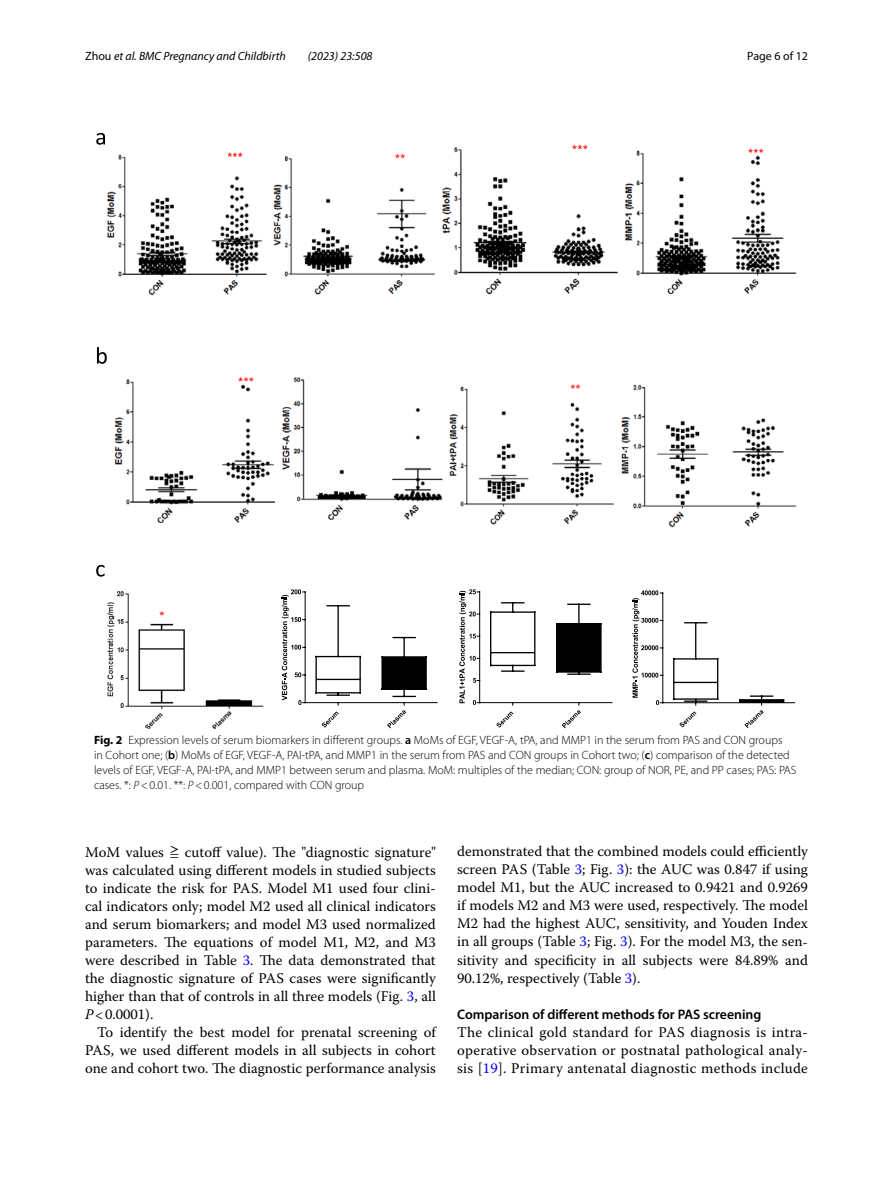
<style>
.page{position:relative;width:893px;height:1187px;background:#fff}
.page>*{position:absolute;margin:0;border:0;box-sizing:border-box;transform-origin:0 0}
.t1{font:14.7px/18px "Warnock Pro";color:#000;text-align:justify}
.t2{font:600 13.8px "Myriad Pro";color:#000}
.t3{font:300 12px/15px "Myriad Pro";color:#000}
.t4{font:italic 12px "Myriad Pro";color:#000}
.t5{font:12px "Myriad Pro";color:#000}
.s1{font-style:normal}
.s2{font-weight:700}
.s3{font-weight:600}
.s4{font-style:italic}
.s5{font-family:"Code 2000"}
.s6{color:#00f}
</style>
<div class="page">
<img style="left:108px;top:144px;width:689px;height:584px">
<hr style="left:305px;top:702px;width:132px;height:1px;background:#000">
<hr style="left:305px;top:592px;width:1px;height:110px;background:#000">
<div style="left:316px;top:656px;width:44px;height:36px;background:#fff"></div>
<hr style="left:315px;top:656px;width:2px;height:36px;background:#000">
<hr style="left:316px;top:656px;width:44px;height:1px;background:#000">
<hr style="left:359px;top:656px;width:2px;height:36px;background:#000">
<hr style="left:316px;top:692px;width:44px;height:1px;background:#000">
<hr style="left:317px;top:678px;width:42px;height:2px;background:#000">
<hr style="left:337px;top:605px;width:2px;height:51px;background:#000">
<svg style="left:327px;top:605px;width:22px;height:1px"></svg>
<svg style="left:327px;top:692px;width:22px;height:3px"></svg>
<div style="left:382px;top:657px;width:44px;height:32px;background:#000"></div>
<hr style="left:381px;top:657px;width:2px;height:32px;background:#000">
<hr style="left:382px;top:656px;width:44px;height:1px;background:#000">
<hr style="left:425px;top:657px;width:2px;height:32px;background:#000">
<hr style="left:382px;top:688px;width:44px;height:2px;background:#000">
<hr style="left:403px;top:637px;width:2px;height:20px;background:#000">
<svg style="left:393px;top:637px;width:22px;height:1px"></svg>
<hr style="left:393px;top:695px;width:22px;height:2px;background:#000">
<hr style="left:480px;top:702px;width:132px;height:1px;background:#000">
<div style="left:491px;top:612px;width:44px;height:53px;background:#fff"></div>
<hr style="left:490px;top:612px;width:1px;height:53px;background:#000">
<hr style="left:491px;top:611px;width:44px;height:1px;background:#000">
<hr style="left:534px;top:612px;width:1px;height:53px;background:#000">
<hr style="left:491px;top:664px;width:44px;height:2px;background:#000">
<hr style="left:491px;top:652px;width:43px;height:1px;background:#000">
<svg style="left:502px;top:602px;width:22px;height:10px"></svg>
<svg style="left:502px;top:666px;width:22px;height:5px"></svg>
<div style="left:557px;top:624px;width:44px;height:48px;background:#000"></div>
<hr style="left:556px;top:624px;width:1px;height:48px;background:#000">
<hr style="left:557px;top:623px;width:44px;height:1px;background:#000">
<hr style="left:600px;top:624px;width:2px;height:48px;background:#000">
<hr style="left:578px;top:604px;width:2px;height:20px;background:#000">
<hr style="left:568px;top:603px;width:22px;height:2px;background:#000">
<svg style="left:568px;top:672px;width:22px;height:2px"></svg>
<hr style="left:663px;top:702px;width:131px;height:1px;background:#000">
<div style="left:674px;top:659px;width:44px;height:40px;background:#fff"></div>
<hr style="left:673px;top:659px;width:1px;height:40px;background:#000">
<hr style="left:674px;top:658px;width:44px;height:1px;background:#000">
<hr style="left:717px;top:659px;width:1px;height:40px;background:#000">
<hr style="left:674px;top:698px;width:44px;height:1px;background:#000">
<hr style="left:674px;top:681px;width:43px;height:2px;background:#000">
<hr style="left:695px;top:622px;width:1px;height:37px;background:#000">
<svg style="left:685px;top:622px;width:22px;height:1px"></svg>
<svg style="left:685px;top:699px;width:22px;height:6px"></svg>
<hr style="left:740px;top:699px;width:44px;height:1px;background:#000">
<hr style="left:740px;top:701px;width:44px;height:1px;background:#000">
<hr style="left:740px;top:700px;width:43px;height:2px;background:#000">
<svg style="left:322px;top:711px;width:17px;height:16px"></svg>
<svg style="left:387px;top:702px;width:19px;height:26px"></svg>
<svg style="left:282px;top:589px;width:23px;height:116px"></svg>
<svg style="left:496px;top:711px;width:17px;height:16px"></svg>
<svg style="left:562px;top:702px;width:19px;height:26px"></svg>
<svg style="left:459px;top:589px;width:21px;height:116px"></svg>
<svg style="left:680px;top:711px;width:16px;height:16px"></svg>
<svg style="left:739px;top:695px;width:34px;height:33px"></svg>
<svg style="left:632px;top:590px;width:31px;height:115px"></svg>
<svg style="left:96px;top:133px;width:9px;height:12px"></svg>
<svg style="left:97px;top:347px;width:10px;height:17px"></svg>
<svg style="left:96px;top:565px;width:9px;height:11px"></svg>
<p class="t4" style="left:85px;top:48px;width:202px"><span class="s1">Zhou</span> et al. BMC Pregnancy and Childbirth</p>
<p class="t4" style="left:308px;top:48px;width:66px">(2023) 23:508</p>
<p class="t5" style="left:747px;top:49px;width:62px">Page 6 of 12</p>
<p class="t3" style="left:94px;top:732px;width:704px"><span class="s2">Fig. 2</span> Expression levels of serum biomarkers in different groups. <span class="s3">a</span> MoMs of EGF, VEGF-A, tPA, and MMP1 in the serum from PAS and CON groups<br>in Cohort one; (<span class="s3">b</span>) MoMs of EGF, VEGF-A, PAI-tPA, and MMP1 in the serum from PAS and CON groups in Cohort two; (<span class="s3">c</span>) comparison of the detected levels of EGF, VEGF-A, PAI-tPA, and MMP1 between serum and plasma. MoM: multiples of the median; CON: group of NOR, PE, and PP cases; PAS: PAS cases. *: <span class="s4">P</span>&lt;0.01. **: <span class="s4">P</span>&lt;0.001, compared with CON group</p>
<p class="t1" style="left:85px;top:842px;width:352px">MoM values <span class="s5">≧</span> cutoff value). The "diagnostic signature" was calculated using different models in studied subjects to indicate the risk for PAS. Model M1 used four clini&shy;cal indicators only; model M2 used all clinical indicators and serum biomarkers; and model M3 used normalized parameters. The equations of model M1, M2, and M3 were described in Table <span class="s6">3</span>. The data demonstrated that the diagnostic signature of PAS cases were significantly higher than that of controls in all three models (Fig. <span class="s6">3</span>, all <span class="s4">P</span>&lt;0.0001).</p>
<p class="t1" style="left:85px;top:1022px;width:352px;text-indent:12px">To identify the best model for prenatal screening of PAS, we used different models in all subjects in cohort one and cohort two. The diagnostic performance analysis</p>
<p class="t1" style="left:457px;top:842px;width:352px">demonstrated that the combined models could efficiently screen PAS (Table <span class="s6">3</span>; Fig. <span class="s6">3</span>): the AUC was 0.847 if using model M1, but the AUC increased to 0.9421 and 0.9269 if models M2 and M3 were used, respectively. The model M2 had the highest AUC, sensitivity, and Youden Index in all groups (Table <span class="s6">3</span>; Fig. <span class="s6">3</span>). For the model M3, the sen&shy;sitivity and specificity in all subjects were 84.89% and 90.12%, respectively (Table <span class="s6">3</span>).</p>
<p class="t2" style="left:457px;top:1005px;width:306px">Comparison of different methods for PAS screening</p>
<p class="t1" style="left:457px;top:1022px;width:352px">The clinical gold standard for PAS diagnosis is intra&shy;operative observation or postnatal pathological analy&shy;sis [<span class="s6">19</span>]. Primary antenatal diagnostic methods include</p>
</div>
